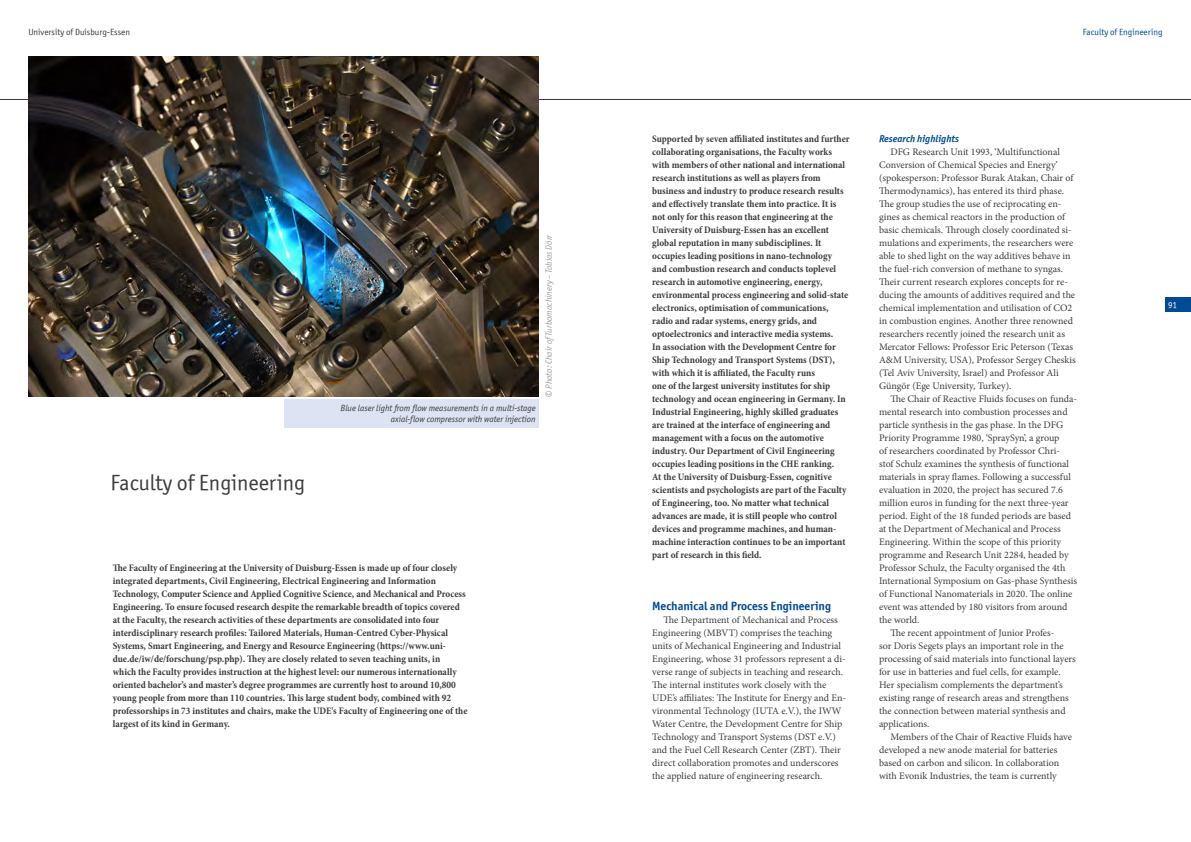
<style>
.page{position:relative;width:1191px;height:842px;background:#fff}
.page>*{position:absolute;margin:0;border:0;box-sizing:border-box;transform-origin:0 0}
.t1{font:22px "Officina Sans ITCTT Book";color:#3c3c3b}
.t2{font:12px "Officina Sans ITCTT Bold";color:#004b93}
.t3{font:10px/13px "Minion Pro";color:#3c3c3b}
.t4{font:700 condensed 10px/13px "Minion Pro";color:#3c3c3b}
.t5{font:italic 10px "Officina Sans ITCTT Bold";color:#004b93}
.t6{font:italic 9px/10.8px "Officina Sans ITCTT Book";color:#3c3c3b;text-align:right}
.t7{font:italic 9px "Officina Sans ITCTT Book";color:#9d9d9c}
.t8{font:9px "Officina Sans ITCTT Book";color:#3c3c3b}
.t9{font:9px "Officina Sans ITCTT Book";color:#004b93}
.t10{font:9px "Officina Sans ITCTT Book";color:#fff}
.s1{font-style:normal}
</style>
<div class="page">
<div style="left:284px;top:399px;width:255px;height:28px;background:#dee3f4"></div>
<div style="left:1164px;top:298px;width:27px;height:14px;background:#004b93"></div>
<hr style="left:541px;top:99px;width:650px;height:1px;background:#3c3c3b">
<hr style="left:0;top:99px;width:595px;height:1px;background:#3c3c3b">
<img style="left:28px;top:57px;width:511px;height:340px">
<p class="t8" style="left:28px;top:27px;width:103px">University of Duisburg-Essen</p>
<p class="t9" style="left:1083px;top:27px;width:81px">Faculty of Engineering</p>
<h1 class="t1" style="left:110px;top:470px;width:196px">Faculty of Engineering</h1>
<p class="t6" style="left:340px;top:403px;width:197px">Blue laser light from flow measurements in a multi-stage axial-flow compressor with water injection</p>
<p class="t7" style="left:543px;top:397px;width:164px;rotate:-90deg"><span class="s1">©</span> Photo: Chair ofTurbomachinery – Tobias Dörr</p>
<p class="t4" style="left:113px;top:561px;width:356px">The Faculty of Engineering at the University of Duisburg-Essen is made up of four closely integrated departments, Civil Engineering, Electrical Engineering and Information Technology, Computer Science and Applied Cognitive Science, and Mechanical and Process Engineering. To ensure focused research despite the remarkable breadth of topics covered at the Faculty, the research activities of these departments are consolidated into four interdisciplinary research profiles: Tailored Materials, Human-Centred Cyber-Physical Systems, Smart Engineering, and Energy and Resource Engineering (https://www.uni&shy;due.de/iw/de/forschung/psp.php). They are closely related to seven teaching units, in<br>which the Faculty provides instruction at the highest level: our numerous internationally oriented bachelor’s and master’s degree programmes are currently host to around 10,800 young people from more than 110 countries. This large student body, combined with 92 professorships in 73 institutes and chairs, make the UDE's Faculty of Engineering one of the largest of its kind in Germany.</p>
<p class="t4" style="left:652px;top:132px;width:199px">Supported by seven affiliated institutes and further collaborating organisations, the Faculty works with members of other national and international research institutions as well as players from business and industry to produce research results and effectively translate them into practice. It is not only for this reason that engineering at the University of Duisburg-Essen has an excellent global reputation in many subdisciplines. It occupies leading positions in nano-technology<br>and combustion research and conducts toplevel research in automotive engineering, energy, environmental process engineering and solid-state electronics, optimisation of communications, radio and radar systems, energy grids, and optoelectronics and interactive media systems.<br>In association with the Development Centre for Ship Technology and Transport Systems (DST), with which it is affiliated, the Faculty runs<br>one of the largest university institutes for ship technology and ocean engineering in Germany. In Industrial Engineering, highly skilled graduates are trained at the interface of engineering and management with a focus on the automotive industry. Our Department of Civil Engineering occupies leading positions in the CHE ranking.<br>At the University of Duisburg-Essen, cognitive scientists and psychologists are part of the Faculty of Engineering, too. No matter what technical advances are made, it is still people who control devices and programme machines, and human&shy;machine interaction continues to be an important part of research in this field.</p>
<p class="t2" style="left:652px;top:598px;width:180px">Mechanical and Process Engineering</p>
<p class="t3" style="left:652px;top:613px;width:195px;text-indent:11px">The Department of Mechanical and Process Engineering (MBVT) comprises the teaching units of Mechanical Engineering and Industrial Engineering, whose 31 professors represent a di&shy;verse range of subjects in teaching and research.<br>The internal institutes work closely with the UDE’s affiliates: The Institute for Energy and En&shy;vironmental Technology (IUTA e.V.), the IWW Water Centre, the Development Centre for Ship Technology and Transport Systems (DST e.V.) and the Fuel Cell Research Center (ZBT). Their direct collaboration promotes and underscores the applied nature of engineering research.</p>
<p class="t5" style="left:879px;top:132px;width:82px">Research highlights</p>
<p class="t3" style="left:879px;top:145px;width:198px;text-indent:11px">DFG Research Unit 1993, ‘Multifunctional Conversion of Chemical Species and Energy’ (spokesperson: Professor Burak Atakan, Chair of Thermodynamics), has entered its third phase.<br>The group studies the use of reciprocating en&shy;gines as chemical reactors in the production of basic chemicals. Through closely coordinated si&shy;mulations and experiments, the researchers were able to shed light on the way additives behave in the fuel-rich conversion of methane to syngas.<br>Their current research explores concepts for re&shy;ducing the amounts of additives required and the chemical implementation and utilisation of CO2 in combustion engines. Another three renowned researchers recently joined the research unit as Mercator Fellows: Professor Eric Peterson (Texas A&amp;M University, USA), Professor Sergey Cheskis (Tel Aviv University, Israel) and Professor Ali Güngör (Ege University, Turkey).</p>
<p class="t3" style="left:890px;top:392px;width:188px">The Chair of Reactive Fluids focuses on funda-</p>
<p class="t3" style="left:879px;top:405px;width:190px">mental research into combustion processes and</p>
<p class="t3" style="left:879px;top:418px;width:186px">particle synthesis in the gas phase. In the DFG</p>
<p class="t3" style="left:879px;top:431px;width:182px">Priority Programme 1980, ‘SpraySyn’, a group</p>
<p class="t3" style="left:879px;top:444px;width:183px">of researchers coordinated by Professor Chri-</p>
<p class="t3" style="left:879px;top:457px;width:191px">stof Schulz examines the synthesis of functional</p>
<p class="t3" style="left:879px;top:470px;width:193px">materials in spray flames. Following a successful</p>
<p class="t3" style="left:879px;top:483px;width:185px">evaluation in 2020, the project has secured 7.6</p>
<p class="t3" style="left:879px;top:496px;width:191px">million euros in funding for the next three-year</p>
<p class="t3" style="left:879px;top:509px;width:194px">period. Eight of the 18 funded periods are based</p>
<p class="t3" style="left:879px;top:522px;width:183px">at the Department of Mechanical and Process</p>
<p class="t3" style="left:879px;top:535px;width:183px">Engineering. Within the scope of this priority</p>
<p class="t3" style="left:879px;top:548px;width:191px">programme and Research Unit 2284, headed by</p>
<p class="t3" style="left:879px;top:561px;width:188px">Professor Schulz, the Faculty organised the 4th</p>
<p class="t3" style="left:879px;top:574px;width:199px">International Symposium on Gas-phase Synthesis</p>
<p class="t3" style="left:879px;top:587px;width:195px">of Functional Nanomaterials in 2020. The online</p>
<p class="t3" style="left:879px;top:600px;width:190px">event was attended by 180 visitors from around</p>
<p class="t3" style="left:879px;top:613px;width:42px">the world.</p>
<p class="t3" style="left:890px;top:626px;width:165px">The recent appointment of Junior Profes-</p>
<p class="t3" style="left:879px;top:639px;width:186px">sor Doris Segets plays an important role in the</p>
<p class="t3" style="left:879px;top:652px;width:198px">processing of said materials into functional layers</p>
<p class="t3" style="left:879px;top:665px;width:183px">for use in batteries and fuel cells, for example.</p>
<p class="t3" style="left:879px;top:678px;width:185px">Her specialism complements the department’s</p>
<p class="t3" style="left:879px;top:691px;width:191px">existing range of research areas and strengthens</p>
<p class="t3" style="left:879px;top:704px;width:188px">the connection between material synthesis and</p>
<p class="t3" style="left:879px;top:717px;width:52px">applications.</p>
<p class="t3" style="left:890px;top:730px;width:183px">Members of the Chair of Reactive Fluids have</p>
<p class="t3" style="left:879px;top:743px;width:180px">developed a new anode material for batteries</p>
<p class="t3" style="left:879px;top:756px;width:182px">based on carbon and silicon. In collaboration</p>
<p class="t3" style="left:879px;top:769px;width:179px">with Evonik Industries, the team is currently</p>
<p class="t10" style="left:1168px;top:299px;width:10px">91</p>
</div>
